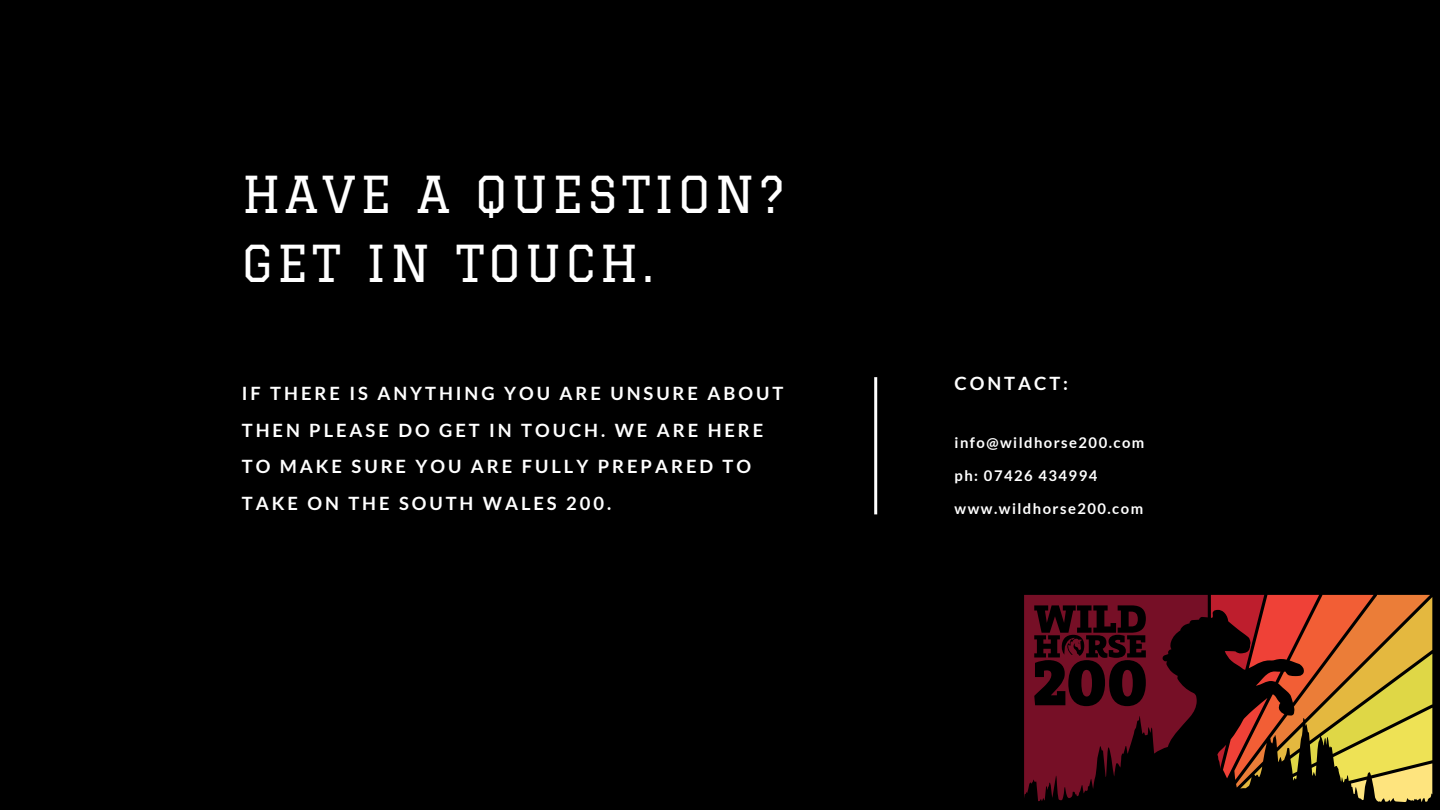
<style>
.page{position:relative;width:1440px;height:810px;background:#000}
.page>*{position:absolute;margin:0;border:0;box-sizing:border-box;transform-origin:0 0}
.t1{font:49.8px/69px "Graduate";letter-spacing:.08em;color:#fff}
.t2{font:700 18.4px/36.8px "Lato";letter-spacing:.16em;color:#fff}
.t3{font:700 14.8px "Lato";letter-spacing:.1em;color:#fff}
</style>
<div class="page">
<hr style="left:874px;top:377px;width:3px;height:137px;background:#fff">
<svg style="left:1024px;top:595px;width:408px;height:207px"></svg>
<h1 class="t1" style="left:242px;top:160px;width:544px">HAVE A QUESTION?<br>GET IN TOUCH.</h1>
<p class="t2" style="left:242px;top:374px;width:543px">IF THERE IS ANYTHING YOU ARE UNSURE ABOUT THEN PLEASE DO GET IN TOUCH. WE ARE HERE TO MAKE SURE YOU ARE FULLY PREPARED TO TAKE ON THE SOUTH WALES 200.</p>
<p class="t2" style="left:955px;top:364px;width:115px">CONTACT:</p>
<p class="t3" style="left:955px;top:433px;width:191px">info@wildhorse200.com</p>
<p class="t3" style="left:955px;top:466px;width:144px">ph: 07426 434994</p>
<p class="t3" style="left:955px;top:499px;width:190px">www.wildhorse200.com</p>
</div>
